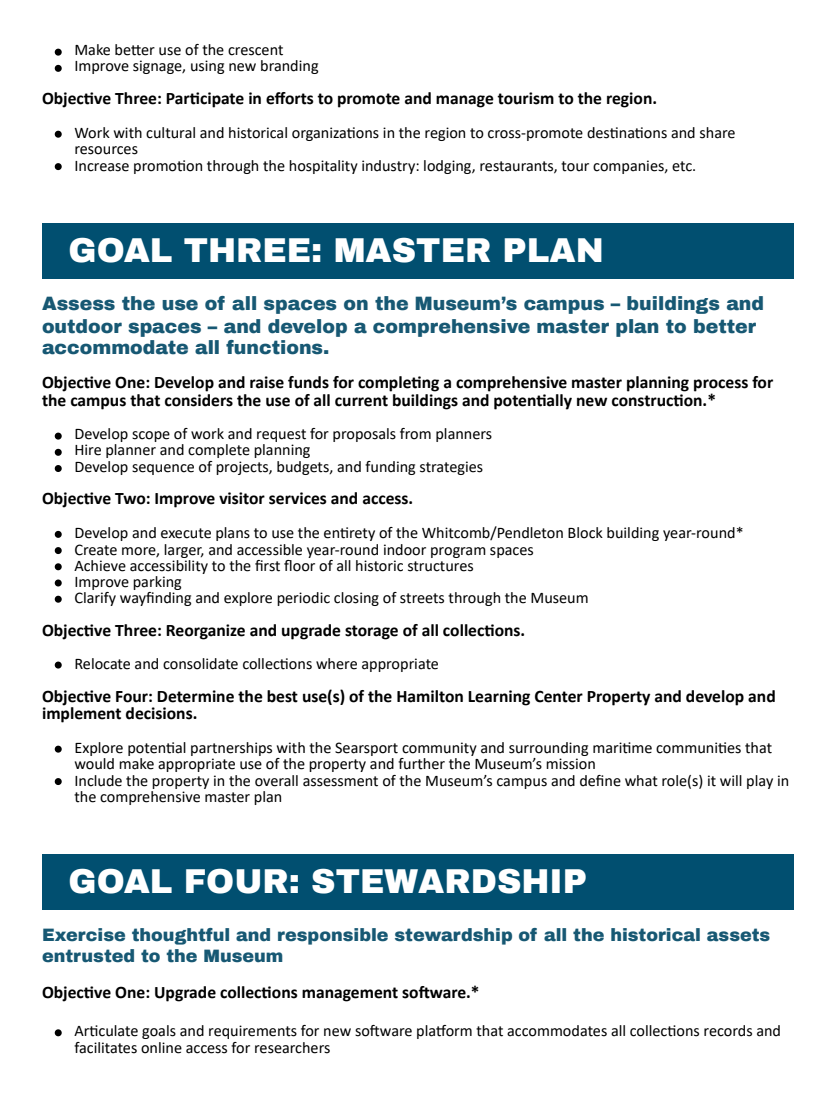
<style>
.page{position:relative;width:836px;height:1103px;background:#fff}
.page>*{position:absolute;margin:0;border:0;box-sizing:border-box;transform-origin:0 0}
.t1{font:900 33.75px "Archivo";color:#fff}
.t2{font:900 18.9px/21.8px "Archivo";color:#175873}
.t3{font:700 17.55px/17.2px "Calibri";color:#000}
.t4{font:900 17.55px/21.3px "Archivo";color:#175873}
.t5{font:16.2px/16.2px "Calibri";color:#000}
</style>
<div class="page">
<svg style="left:55px;top:49px;width:7px;height:7px"></svg>
<svg style="left:55px;top:65px;width:7px;height:7px"></svg>
<svg style="left:55px;top:131px;width:7px;height:7px"></svg>
<svg style="left:55px;top:163px;width:7px;height:7px"></svg>
<div style="left:42px;top:223px;width:751px;height:56px;background:#014f70"></div>
<svg style="left:55px;top:432px;width:7px;height:7px"></svg>
<svg style="left:55px;top:449px;width:7px;height:7px"></svg>
<svg style="left:55px;top:465px;width:7px;height:7px"></svg>
<svg style="left:55px;top:531px;width:7px;height:7px"></svg>
<svg style="left:55px;top:547px;width:7px;height:7px"></svg>
<svg style="left:55px;top:563px;width:7px;height:7px"></svg>
<svg style="left:55px;top:579px;width:7px;height:7px"></svg>
<svg style="left:55px;top:596px;width:7px;height:7px"></svg>
<svg style="left:55px;top:661px;width:7px;height:7px"></svg>
<svg style="left:55px;top:745px;width:7px;height:7px"></svg>
<svg style="left:55px;top:778px;width:7px;height:7px"></svg>
<div style="left:42px;top:854px;width:751px;height:56px;background:#014f70"></div>
<svg style="left:55px;top:1029px;width:7px;height:7px"></svg>
<p class="t5" style="left:74px;top:43px;width:210px">Make better use of the crescent</p>
<p class="t5" style="left:74px;top:59px;width:246px">Improve signage, using new branding</p>
<p class="t3" style="left:42px;top:91px;width:616px">Objective Three: Participate in efforts to promote and manage tourism to the region.</p>
<p class="t5" style="left:74px;top:126px;width:662px">Work with cultural and historical organizations in the region to cross-promote desti nations and share resources</p>
<p class="t5" style="left:74px;top:158px;width:623px">Increase promotion through the hospitality industry: lodging, restaurants, tour companies, etc.</p>
<p class="t1" style="left:69px;top:232px;width:537px">GOAL THREE: MASTER PLAN</p>
<p class="t2" style="left:42px;top:293px;width:723px">Assess the use of all spaces on the Museum’s campus – buildings and outdoor spaces – and develop a comprehensive master plan to better accommodate all functions.</p>
<p class="t3" style="left:42px;top:375px;width:732px">Objective One: Develop and raise funds for completing a comprehensive master planning process for the campus that considers the use of all current buildings and potentially new construction.*</p>
<p class="t5" style="left:74px;top:427px;width:419px">Develop scope of work and request for proposals from planners</p>
<p class="t5" style="left:74px;top:443px;width:238px">Hire planner and complete planning</p>
<p class="t5" style="left:74px;top:459px;width:410px">Develop sequence of projects, budgets, and funding strategies</p>
<p class="t3" style="left:42px;top:491px;width:373px">Objective Two: Improve visitor services and access.</p>
<p class="t5" style="left:74px;top:526px;width:671px">Develop and execute plans to use the entirety of the Whitcomb/Pendleton Block building year-round*</p>
<p class="t5" style="left:74px;top:542px;width:461px">Create more, larger, and accessible year-round indoor program spaces</p>
<p class="t5" style="left:74px;top:559px;width:401px">Achieve accessibility to the fi rst floor of all historic structures</p>
<p class="t5" style="left:74px;top:575px;width:109px">Improve parking</p>
<p class="t5" style="left:74px;top:591px;width:515px">Clarify wayfi nding and explore periodic closing of streets through the Museum</p>
<p class="t3" style="left:42px;top:622px;width:485px">Objective Three: Reorganize and upgrade storage of all collections.</p>
<p class="t5" style="left:74px;top:657px;width:366px">Relocate and consolidate collections where appropriate</p>
<p class="t3" style="left:42px;top:688px;width:735px">Objective Four: Determine the best use(s) of the Hamilton Learning Center Property and develop and implement decisions.</p>
<p class="t5" style="left:74px;top:741px;width:699px">Explore potential partnerships with the Searsport community and surrounding maritime communities that would make appropriate use of the property and further the Museum’s mission</p>
<p class="t5" style="left:74px;top:773px;width:716px">Include the property in the overall assessment of the Museum’s campus and define what role(s) it will play in the comprehensive master plan</p>
<p class="t1" style="left:69px;top:863px;width:520px">GOAL FOUR: STEWARDSHIP</p>
<p class="t4" style="left:42px;top:924px;width:729px">Exercise thoughtful and responsible stewardship of all the historical assets entrusted to the Museum</p>
<p class="t3" style="left:42px;top:985px;width:439px">Objective One: Upgrade collections management software.*</p>
<p class="t5" style="left:74px;top:1023px;width:708px;line-height:17.2px">Articulate goals and requirements for new software platform that accommodates all collections records and facilitates online access for researchers</p>
</div>
